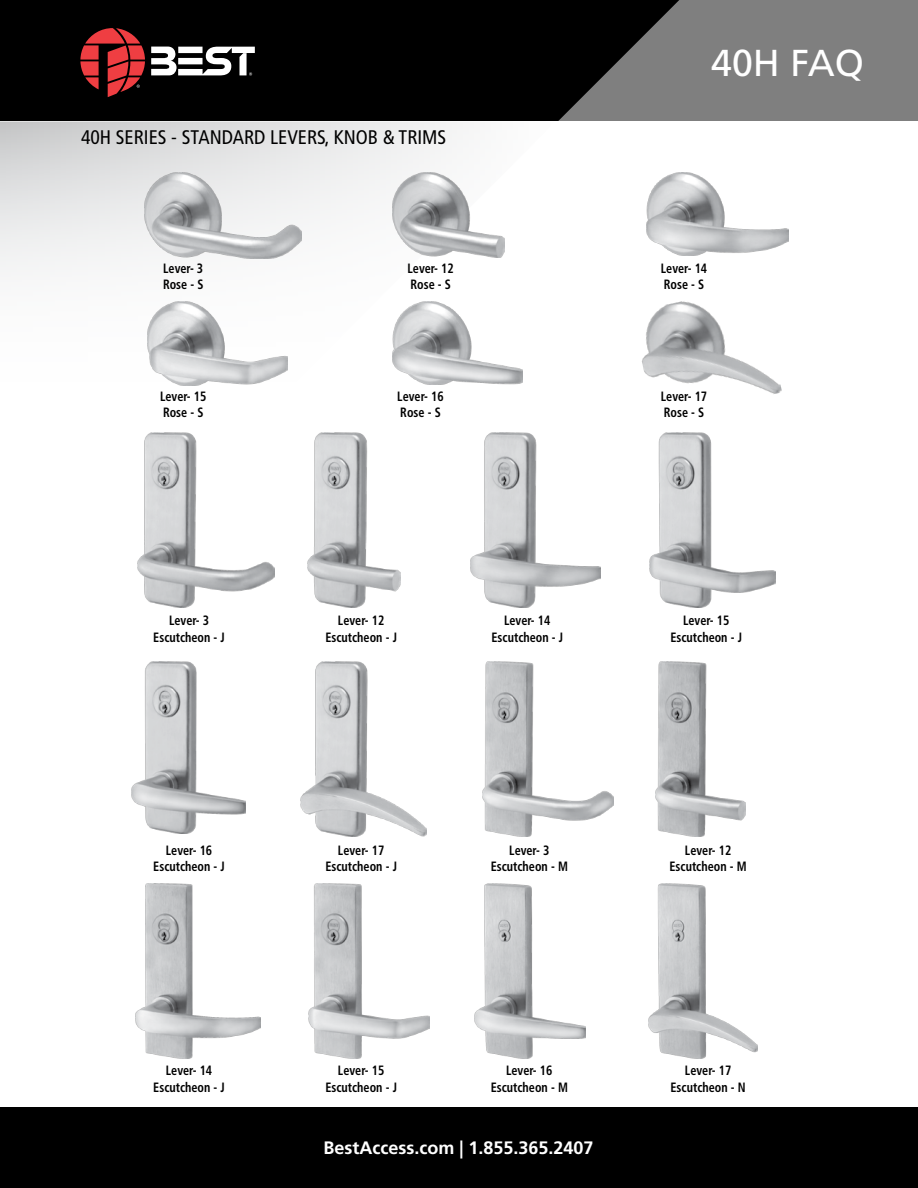
<style>
.page{position:relative;width:918px;height:1188px;background:#fff}
.page>*{position:absolute;margin:0;border:0;box-sizing:border-box;transform-origin:0 0}
.t1{font:37.5px "Frutiger LT Std";color:#fff}
.t2{font:condensed 19.65px "Frutiger LT Std";color:#000}
.t3{font:700 18px "Frutiger LT Std";color:#fff}
.t4{font:700 condensed 13.5px/16.2px "Frutiger LT Std";color:#000;text-align:center;scale:.9 1}
</style>
<div class="page">
<div style="left:0;top:1107px;width:918px;height:81px;background:#000"></div>
<svg style="left:0;top:122px;width:530px;height:692px"></svg>
<div style="left:0;top:0;width:918px;height:122px;background:#000"></div>
<svg style="left:558px;top:0;width:360px;height:122px;fill:#7f7f7f"></svg>
<svg style="left:80px;top:28px;width:65px;height:69px"></svg>
<svg style="left:151px;top:47px;width:104px;height:29px"></svg>
<img style="left:144px;top:172px;width:158px;height:86px">
<img style="left:393px;top:173px;width:112px;height:85px">
<img style="left:646px;top:172px;width:142px;height:84px">
<img style="left:147px;top:302px;width:141px;height:83px">
<img style="left:393px;top:301px;width:129px;height:84px">
<img style="left:642px;top:301px;width:140px;height:93px">
<img style="left:138px;top:432px;width:137px;height:175px">
<img style="left:470px;top:432px;width:130px;height:175px">
<img style="left:308px;top:432px;width:92px;height:175px">
<img style="left:650px;top:432px;width:125px;height:175px">
<img style="left:482px;top:661px;width:132px;height:176px">
<img style="left:655px;top:661px;width:91px;height:176px">
<img style="left:131px;top:661px;width:114px;height:173px">
<img style="left:301px;top:661px;width:126px;height:176px">
<img style="left:136px;top:884px;width:124px;height:175px">
<img style="left:309px;top:884px;width:120px;height:175px">
<img style="left:474px;top:884px;width:111px;height:175px">
<img style="left:648px;top:884px;width:110px;height:175px">
<h1 class="t1" style="left:711px;top:41px;width:154px">40H FAQ</h1>
<h2 class="t2" style="left:81px;top:126px;width:367px">40H SERIES - STANDARD LEVERS, KNOB &amp; TRIMS</h2>
<p class="t4" style="left:163px;top:260px;width:47px;text-align:left">Lever- 3<br>Rose - S</p>
<p class="t4" style="left:408px;top:260px;width:53px;text-align:left">Lever- 12<br>Rose - S</p>
<p class="t4" style="left:661px;top:260px;width:53px;text-align:left">Lever- 14<br>Rose - S</p>
<p class="t4" style="left:160px;top:388px;width:53px;text-align:left">Lever- 15<br>Rose - S</p>
<p class="t4" style="left:397px;top:388px;width:53px;text-align:left">Lever- 16<br>Rose - S</p>
<p class="t4" style="left:661px;top:388px;width:53px;text-align:left">Lever- 17<br>Rose - S</p>
<p class="t4" style="left:153px;top:613px;width:81px">Lever- 3<br>Escutcheon - J</p>
<p class="t4" style="left:325px;top:613px;width:81px">Lever- 12<br>Escutcheon - J</p>
<p class="t4" style="left:492px;top:613px;width:81px">Lever- 14<br>Escutcheon - J</p>
<p class="t4" style="left:670px;top:613px;width:81px">Lever- 15<br>Escutcheon - J</p>
<p class="t4" style="left:153px;top:842px;width:81px">Lever- 16<br>Escutcheon - J</p>
<p class="t4" style="left:153px;top:1063px;width:81px">Lever- 14<br>Escutcheon - J</p>
<p class="t4" style="left:325px;top:842px;width:81px">Lever- 17<br>Escutcheon - J</p>
<p class="t4" style="left:491px;top:842px;width:87px">Lever- 3<br>Escutcheon - M</p>
<p class="t4" style="left:670px;top:842px;width:87px">Lever- 12<br>Escutcheon - M</p>
<p class="t4" style="left:325px;top:1063px;width:81px">Lever- 15<br>Escutcheon - J</p>
<p class="t4" style="left:491px;top:1063px;width:87px">Lever- 16<br>Escutcheon - M</p>
<p class="t4" style="left:671px;top:1063px;width:85px">Lever- 17<br>Escutcheon - N</p>
<h3 class="t3" style="left:323px;top:1137px;width:272px">BestAccess.com | 1.855.365.2407</h3>
</div>
